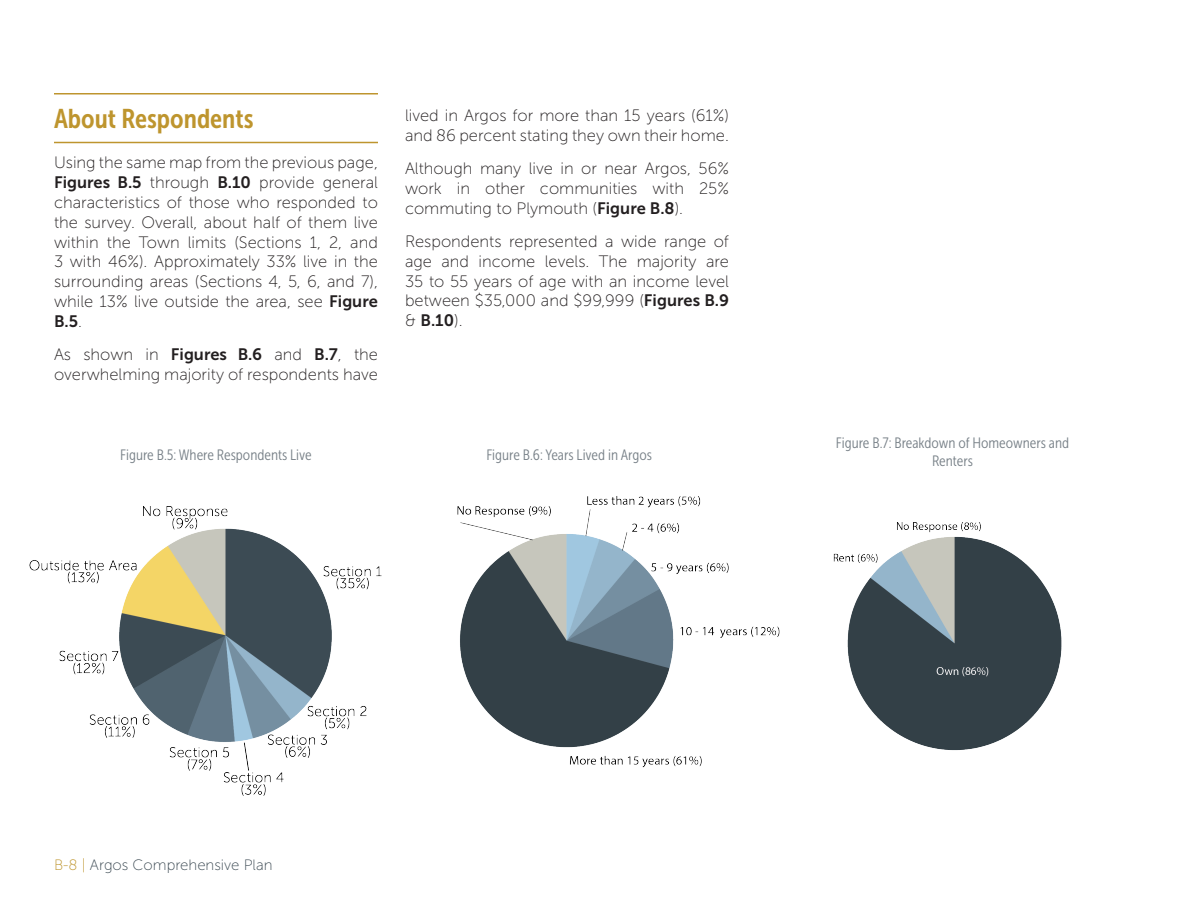
<style>
.page{position:relative;width:1188px;height:918px;background:#fff}
.page>*{position:absolute;margin:0;border:0;box-sizing:border-box;transform-origin:0 0}
.txt_Section_Header{font:27px "Museo Sans Cond 700";color:#be952e}
.aText{font:16.5px/19.8px "Museo Sans 100";color:#231f20;text-align:justify}
.fig_header{font:15px/18px "Museo Sans Cond 300";color:#778087;text-align:center}
.t1{font:15px "Museo Sans 100";color:#3c4a53}
.s1{font-family:"Museo Sans 700"}
.s2{color:#be952e}
</style>
<div class="page">
<hr style="left:54px;top:93px;width:324px;height:1px;background:#be952e">
<hr style="left:54px;top:142px;width:324px;height:1px;background:#be952e">
<img style="left:833px;top:522px;width:229px;height:229px">
<img style="left:29px;top:506px;width:353px;height:290px">
<img style="left:457px;top:496px;width:323px;height:272px">
<p class="txt_Section_Header" style="left:54px;top:104px;width:201px">About Respondents</p>
<p class="aText" style="left:54px;top:153px;width:326px">Using the same map from the previous page, <span class="s1">Figures B.5</span> through <span class="s1">B.10</span> provide general characteristics of those who responded to the survey. Overall, about half of them live within the Town limits (Sections 1, 2, and 3 with 46%). Approximately 33% live in the surrounding areas (Sections 4, 5, 6, and 7), while 13% live outside the area, see <span class="s1">Figure B.5</span>.</p>
<p class="aText" style="left:54px;top:345px;width:326px">As shown in <span class="s1">Figures B.6</span> and <span class="s1">B.7</span>, the overwhelming majority of respondents have</p>
<p class="aText" style="left:405px;top:106px;width:326px">lived in Argos for more than 15 years (61%) and 86 percent stating they own their home.</p>
<p class="aText" style="left:405px;top:159px;width:326px">Although many live in or near Argos, 56% work in other communities with 25% commuting to Plymouth (<span class="s1">Figure B.8</span>).</p>
<p class="aText" style="left:405px;top:232px;width:326px">Respondents represented a wide range of age and income levels. The majority are 35 to 55 years of age with an income level between $35,000 and $99,999 (<span class="s1">Figures B.9 </span>&amp; <span class="s1">B.10</span>).</p>
<p class="fig_header" style="left:120px;top:446px;width:193px">Figure B.5: Where Respondents Live</p>
<p class="fig_header" style="left:836px;top:434px;width:235px">Figure B.7: Breakdown of Homeowners and<br>Renters</p>
<p class="fig_header" style="left:486px;top:446px;width:167px">Figure B.6: Years Lived in Argos</p>
<p class="t1" style="left:54px;top:857px;width:220px"><span class="s2">B-8 |</span> Argos Comprehensive Plan</p>
</div>
